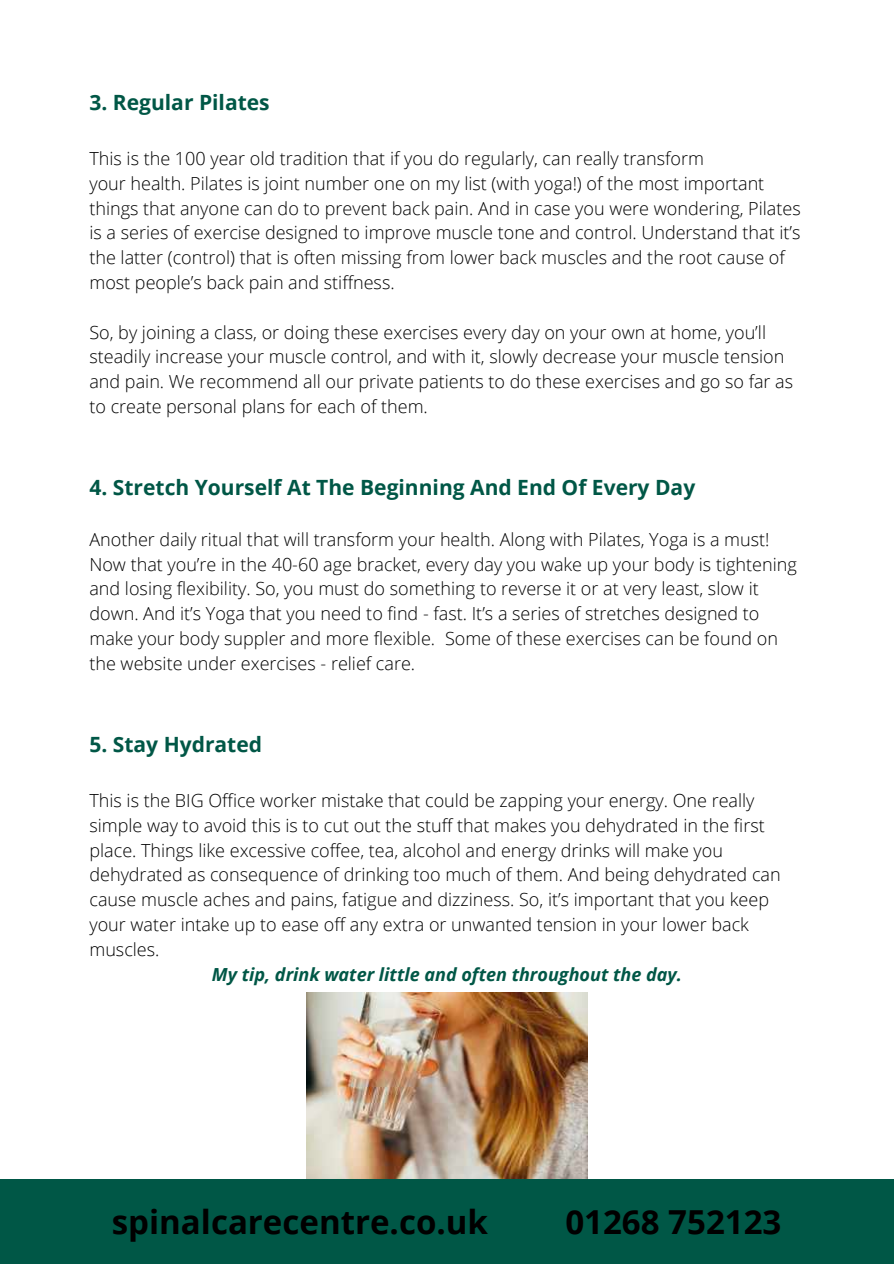
<style>
.page{position:relative;width:894px;height:1264px;background:#fff}
.page>*{position:absolute;margin:0;border:0;box-sizing:border-box;transform-origin:0 0}
.t1{font:700 33px "Open Sans";color:#000}
.t2{font:700 21px "Open Sans";color:#005746}
.t3{font:300 18px/24.8px "Open Sans";color:#000}
.t4{font:italic 700 18px "Open Sans";color:#005746}
</style>
<div class="page">
<img style="left:307px;top:992px;width:280px;height:187px">
<div style="left:0;top:1179px;width:893px;height:84px;background:#005746"></div>
<p class="t2" style="left:89px;top:87px;width:182px">3. Regular Pilates</p>
<p class="t3" style="left:89px;top:146px;width:712px">This is the 100 year old tradition that if you do regularly, can really transform<br>your health. Pilates is joint number one on my list (with yoga!) of the most important things that anyone can do to prevent back pain. And in case you were wondering, Pilates is a series of exercise designed to improve muscle tone and control. Understand that it’s the latter (control) that is often missing from lower back muscles and the root cause of most people’s back pain and stiffness.</p>
<p class="t3" style="left:89px;top:319px;width:705px">So, by joining a class, or doing these exercises every day on your own at home, you’ll steadily increase your muscle control, and with it, slowly decrease your muscle tension and pain. We recommend all our private patients to do these exercises and go so far as to create personal plans for each of them.</p>
<p class="t2" style="left:89px;top:472px;width:607px">4. Stretch Yourself At The Beginning And End Of Every Day</p>
<p class="t3" style="left:89px;top:526px;width:708px">Another daily ritual that will transform your health. Along with Pilates, Yoga is a must!<br>Now that you’re in the 40-60 age bracket, every day you wake up your body is tightening and losing flexibility. So, you must do something to reverse it or at very least, slow it down. And it’s Yoga that you need to find - fast. It’s a series of stretches designed to make your body suppler and more flexible. Some of these exercises can be found on the website under exercises - relief care.</p>
<p class="t2" style="left:89px;top:729px;width:174px">5. Stay Hydrated</p>
<p class="t3" style="left:89px;top:787px;width:692px">This is the BIG Office worker mistake that could be zapping your energy. One really simple way to avoid this is to cut out the stuff that makes you dehydrated in the first place. Things like excessive coffee, tea, alcohol and energy drinks will make you dehydrated as consequence of drinking too much of them. And being dehydrated can cause muscle aches and pains, fatigue and dizziness. So, it’s important that you keep your water intake up to ease off any extra or unwanted tension in your lower back muscles.</p>
<p class="t4" style="left:212px;top:961px;width:471px">My tip, drink water little and often throughout the day.</p>
<h1 class="t1" style="left:112px;top:1198px;width:378px">spinalcarecentre.co.uk</h1>
<h1 class="t1" style="left:565px;top:1198px;width:217px">01268 752123</h1>
</div>
